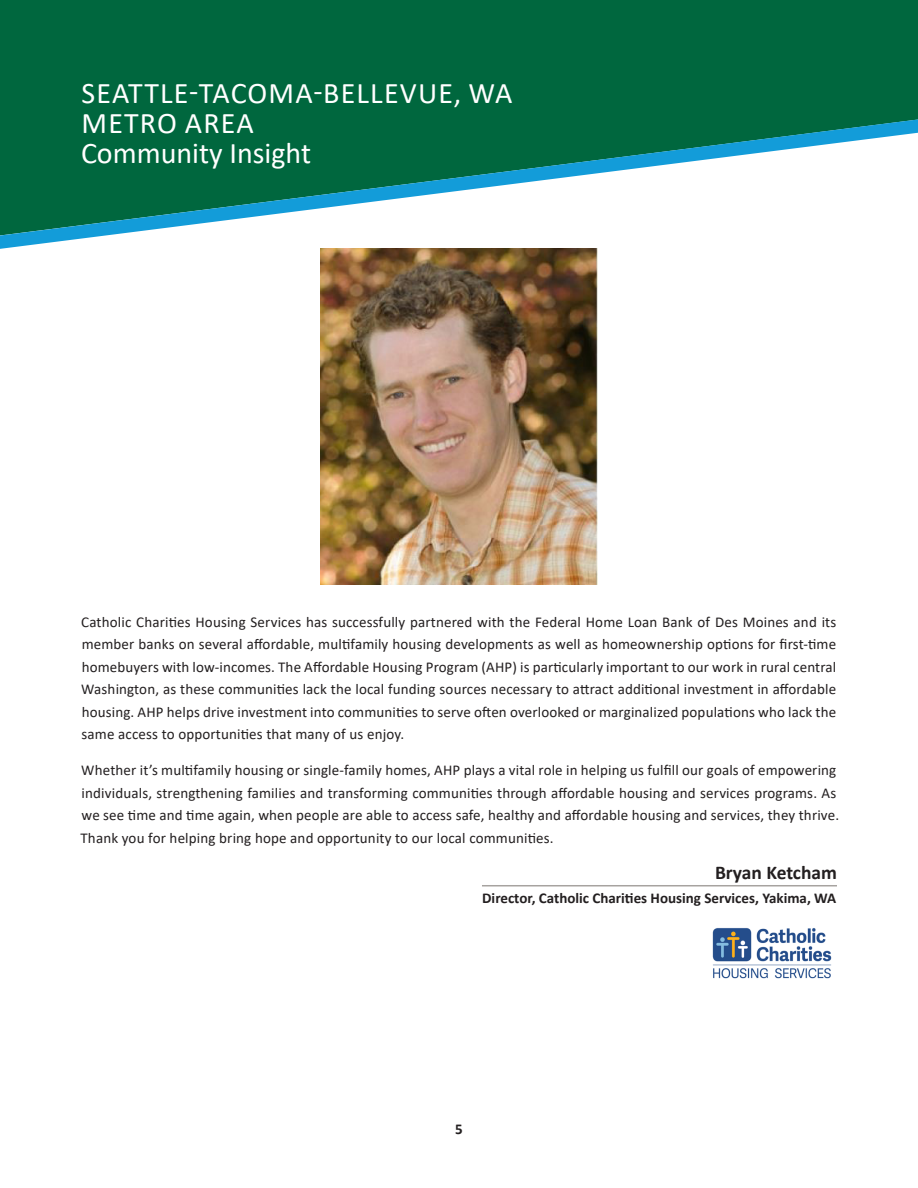
<style>
.page{position:relative;width:918px;height:1188px;background:#fff}
.page>*{position:absolute;margin:0;border:0;box-sizing:border-box;transform-origin:0 0}
.t1{font:30px "Calibri";letter-spacing:.04em;color:#fff}
.t2{font:700 19.5px "Calibri";color:#231f20}
.t3{font:15px/22.5px "Calibri";letter-spacing:.01em;color:#231f20;text-align:justify}
.t4{font:700 15px "Calibri";color:#231f20}
</style>
<div class="page">
<div style="left:0;top:0;width:918px;height:119px;background:#00673e"></div>
<svg style="left:0;top:119px;width:918px;height:130px"></svg>
<hr style="left:482px;top:885px;width:355px;height:1px;background:#a7a3a0">
<img style="left:320px;top:249px;width:278px;height:335px">
<img style="left:712px;top:928px;width:120px;height:51px">
<p class="t1" style="left:82px;top:73px;width:432px">SEATTLE-TACOMA-BELLEVUE, WA</p>
<p class="t1" style="left:82px;top:103px;width:174px">METRO AREA</p>
<p class="t1" style="left:81px;top:133px;width:232px">Community Insight</p>
<p class="t3" style="left:81px;top:610px;width:757px">Catholic Charities Housing Services has successfully partnered with the Federal Home Loan Bank of Des Moines and its member banks on several affordable, multifamily housing developments as well as homeownership options for first-time homebuyers with low-incomes. The Affordable Housing Program (AHP) is particularly important to our work in rural central Washington, as these communities lack the local funding sources necessary to attract additional investment in affordable housing. AHP helps drive investment into communities to serve often overlooked or marginalized populations who lack the same access to opportunities that many of us enjoy.</p>
<p class="t3" style="left:81px;top:759px;width:760px;text-align:left">Whether it’s multifamily housing or single-family homes, AHP plays a vital role in helping us fulfill our goals of empowering individuals, strengthening families and transforming communities through affordable housing and services programs. As we see time and time again, when people are able to access safe, healthy and affordable housing and services, they thrive.<br>Thank you for helping bring hope and opportunity to our local communities.</p>
<p class="t2" style="left:715px;top:858px;width:123px">Bryan Ketcham</p>
<p class="t4" style="left:482px;top:888px;width:356px">Director, Catholic Charities Housing Services, Yakima, WA</p>
<p class="t4" style="left:455px;top:1118px;width:9px">5</p>
</div>
